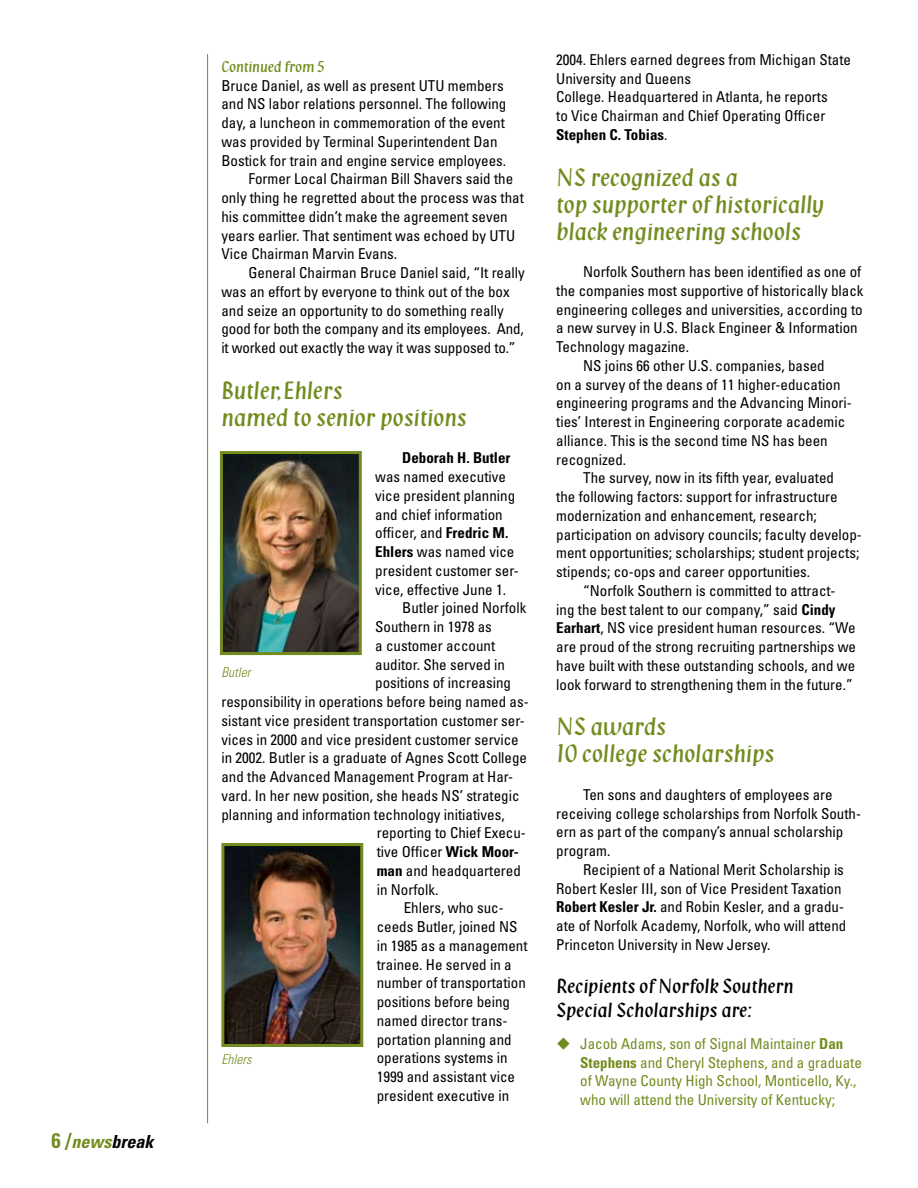
<style>
.page{position:relative;width:918px;height:1188px;background:#fff}
.page>*{position:absolute;margin:0;border:0;box-sizing:border-box;transform-origin:0 0}
.t1{font:24px/27px "Klang MT Std";letter-spacing:-.005em;color:#738c1f}
.t2{font:19.5px/24px "Klang MT Std";letter-spacing:-.005em;color:#000}
.t3{font:italic 700 condensed 18px "Univers LT Std";color:#000}
.t4{font:condensed 15px/18.8px "Univers LT Std";color:#000}
.t5{font:condensed 15px/18.8px "Univers LT Std";color:#738c1f}
.t6{font:700 condensed 15px "Univers LT Std";color:#000}
.t7{font:15px "Klang MT Std";letter-spacing:-.005em;color:#738c1f}
.t8{font:italic 300 condensed 13.5px "Univers LT Std";color:#738c1f}
.s1{font-style:normal;font-size:21px;color:#738c1f}
.s2{color:#738c1f}
.s3{font-weight:700}
</style>
<div class="page">
<hr style="left:207px;top:54px;width:1px;height:1069px;background:#738c1f">
<img style="left:225px;top:847px;width:134px;height:196px">
<div style="left:221px;top:843px;width:142px;height:204px;border:3px solid #738c1f"></div>
<img style="left:224px;top:455px;width:134px;height:196px">
<div style="left:220px;top:451px;width:142px;height:204px;border:3px solid #738c1f"></div>
<p class="t3" style="left:66px;top:1131px;width:89px"><span class="s1">/</span><span class="s2">news</span>break</p>
<p class="t7" style="left:221px;top:58px;width:105px">Continued from 5</p>
<p class="t4" style="left:221px;top:76px;width:284px">Bruce Daniel, as well as present UTU members</p>
<p class="t4" style="left:221px;top:94px;width:286px">and NS labor relations personnel. The following</p>
<p class="t4" style="left:221px;top:113px;width:285px">day, a luncheon in commemoration of the event</p>
<p class="t4" style="left:221px;top:132px;width:278px">was provided by Terminal Superintendent Dan</p>
<p class="t4" style="left:221px;top:151px;width:286px">Bostick for train and engine service employees.</p>
<p class="t4" style="left:248px;top:169px;width:266px">Former Local Chairman Bill Shavers said the</p>
<p class="t4" style="left:221px;top:188px;width:304px">only thing he regretted about the process was that</p>
<p class="t4" style="left:221px;top:207px;width:288px">his committee didn’t make the agreement seven</p>
<p class="t4" style="left:221px;top:226px;width:295px">years earlier. That sentiment was echoed by UTU</p>
<p class="t4" style="left:221px;top:244px;width:177px">Vice Chairman Marvin Evans.</p>
<p class="t4" style="left:248px;top:263px;width:278px">General Chairman Bruce Daniel said, “It really</p>
<p class="t4" style="left:221px;top:282px;width:290px">was an effort by everyone to think out of the box</p>
<p class="t4" style="left:221px;top:301px;width:284px">and seize an opportunity to do something really</p>
<p class="t4" style="left:221px;top:319px;width:304px">good for both the company and its employees. And,</p>
<p class="t4" style="left:221px;top:338px;width:296px">it worked out exactly the way it was supposed to.”</p>
<h1 class="t1" style="left:221px;top:378px;width:247px">Butler,Ehlers<br>named to senior positions</h1>
<p class="t6" style="left:402px;top:449px;width:110px">Deborah H. Butler</p>
<p class="t4" style="left:375px;top:467px;width:132px">was named executive</p>
<p class="t4" style="left:375px;top:486px;width:141px">vice president planning</p>
<p class="t4" style="left:375px;top:505px;width:129px">and chief information</p>
<p class="t4" style="left:375px;top:523px;width:135px">officer, and <span class="s3">Fredric M.</span></p>
<p class="t4" style="left:375px;top:542px;width:141px"><span class="s3">Ehlers</span> was named vice</p>
<p class="t4" style="left:375px;top:561px;width:145px">president customer ser-</p>
<p class="t4" style="left:375px;top:580px;width:132px">vice, effective June 1.</p>
<p class="t4" style="left:402px;top:598px;width:126px">Butler joined Norfolk</p>
<p class="t4" style="left:375px;top:617px;width:118px">Southern in 1978 as</p>
<p class="t4" style="left:375px;top:636px;width:121px">a customer account</p>
<p class="t4" style="left:375px;top:655px;width:131px">auditor. She served in</p>
<p class="t4" style="left:375px;top:673px;width:137px">positions of increasing</p>
<p class="t4" style="left:221px;top:692px;width:309px">responsibility in operations before being named as-</p>
<p class="t4" style="left:221px;top:711px;width:305px">sistant vice president transportation customer ser-</p>
<p class="t4" style="left:221px;top:730px;width:299px">vices in 2000 and vice president customer service</p>
<p class="t4" style="left:221px;top:748px;width:307px">in 2002. Butler is a graduate of Agnes Scott College</p>
<p class="t4" style="left:221px;top:767px;width:293px">and the Advanced Management Program at Har-</p>
<p class="t4" style="left:221px;top:786px;width:300px">vard. In her new position, she heads NS’ strategic</p>
<p class="t4" style="left:221px;top:805px;width:285px">planning and information technology initiatives,</p>
<p class="t4" style="left:377px;top:823px;width:151px">reporting to Chief Execu-</p>
<p class="t4" style="left:377px;top:842px;width:143px">tive Officer <span class="s3">Wick Moor-</span></p>
<p class="t4" style="left:377px;top:861px;width:146px"><span class="s3">man</span> and headquartered</p>
<p class="t4" style="left:377px;top:880px;width:63px">in Norfolk.</p>
<p class="t4" style="left:404px;top:898px;width:101px">Ehlers, who suc-</p>
<p class="t4" style="left:377px;top:917px;width:142px">ceeds Butler, joined NS</p>
<p class="t4" style="left:377px;top:936px;width:152px">in 1985 as a management</p>
<p class="t4" style="left:377px;top:955px;width:136px">trainee. He served in a</p>
<p class="t4" style="left:377px;top:973px;width:151px">number of transportation</p>
<p class="t4" style="left:377px;top:992px;width:135px">positions before being</p>
<p class="t4" style="left:377px;top:1011px;width:132px">named director trans-</p>
<p class="t4" style="left:377px;top:1030px;width:136px">portation planning and</p>
<p class="t4" style="left:377px;top:1048px;width:132px">operations systems in</p>
<p class="t4" style="left:377px;top:1067px;width:140px">1999 and assistant vice</p>
<p class="t4" style="left:377px;top:1086px;width:134px">president executive in</p>
<p class="t8" style="left:221px;top:664px;width:31px">Butler</p>
<p class="t8" style="left:221px;top:1051px;width:31px">Ehlers</p>
<p class="t4" style="left:556px;top:50px;width:296px">2004. Ehlers earned degrees from Michigan State University and Queens<br>College. Headquartered in Atlanta, he reports<br>to Vice Chairman and Chief Operating Officer <span class="s3">Stephen C. Tobias</span>.</p>
<h1 class="t1" style="left:556px;top:164px;width:270px">NS recognized as a<br>top supporter of historically black engineering schools</h1>
<p class="t4" style="left:583px;top:262px;width:280px">Norfolk Southern has been identified as one of</p>
<p class="t4" style="left:556px;top:281px;width:309px">the companies most supportive of historically black</p>
<p class="t4" style="left:556px;top:300px;width:308px">engineering colleges and universities, according to</p>
<p class="t4" style="left:556px;top:318px;width:303px">a new survey in U.S. Black Engineer &amp; Information</p>
<p class="t4" style="left:556px;top:337px;width:134px">Technology magazine.</p>
<p class="t4" style="left:583px;top:356px;width:243px">NS joins 66 other U.S. companies, based</p>
<p class="t4" style="left:556px;top:375px;width:286px">on a survey of the deans of 11 higher-education</p>
<p class="t4" style="left:556px;top:393px;width:297px">engineering programs and the Advancing Minori-</p>
<p class="t4" style="left:556px;top:412px;width:291px">ties’ Interest in Engineering corporate academic</p>
<p class="t4" style="left:556px;top:431px;width:273px">alliance. This is the second time NS has been</p>
<p class="t4" style="left:556px;top:450px;width:71px">recognized.</p>
<p class="t4" style="left:583px;top:468px;width:252px">The survey, now in its fifth year, evaluated</p>
<p class="t4" style="left:556px;top:487px;width:283px">the following factors: support for infrastructure</p>
<p class="t4" style="left:556px;top:506px;width:262px">modernization and enhancement, research;</p>
<p class="t4" style="left:556px;top:525px;width:307px">participation on advisory councils; faculty develop-</p>
<p class="t4" style="left:556px;top:543px;width:305px">ment opportunities; scholarships; student projects;</p>
<p class="t4" style="left:556px;top:562px;width:256px">stipends; co-ops and career opportunities.</p>
<p class="t4" style="left:583px;top:581px;width:254px">“Norfolk Southern is committed to attract-</p>
<p class="t4" style="left:556px;top:600px;width:281px">ing the best talent to our company,” said <span class="s3">Cindy</span></p>
<p class="t4" style="left:556px;top:618px;width:301px"><span class="s3">Earhart</span>, NS vice president human resources. “We</p>
<p class="t4" style="left:556px;top:637px;width:301px">are proud of the strong recruiting partnerships we</p>
<p class="t4" style="left:556px;top:656px;width:301px">have built with these outstanding schools, and we</p>
<p class="t4" style="left:556px;top:675px;width:298px">look forward to strengthening them in the future.”</p>
<h1 class="t1" style="left:556px;top:714px;width:220px">NS awards<br>10 college scholarships</h1>
<p class="t4" style="left:556px;top:785px;width:306px;text-indent:27px">Ten sons and daughters of employees are receiving college scholarships from Norfolk South&shy;ern as part of the company’s annual scholarship program.</p>
<p class="t4" style="left:556px;top:860px;width:292px;text-indent:27px">Recipient of a National Merit Scholarship is Robert Kesler III, son of Vice President Taxation <span class="s3">Robert Kesler Jr.</span> and Robin Kesler, and a gradu&shy;ate of Norfolk Academy, Norfolk, who will attend Princeton University in New Jersey.</p>
<h2 class="t2" style="left:556px;top:974px;width:239px">Recipients of Norfolk Southern<br>Special Scholarships are:</h2>
<p class="t5" style="left:580px;top:1034px;width:283px;text-indent:-24px">◆ Jacob Adams, son of Signal Maintainer <span class="s3">Dan Stephens</span> and Cheryl Stephens, and a graduate of Wayne County High School, Monticello, Ky., who will attend the University of Kentucky;</p>
</div>
